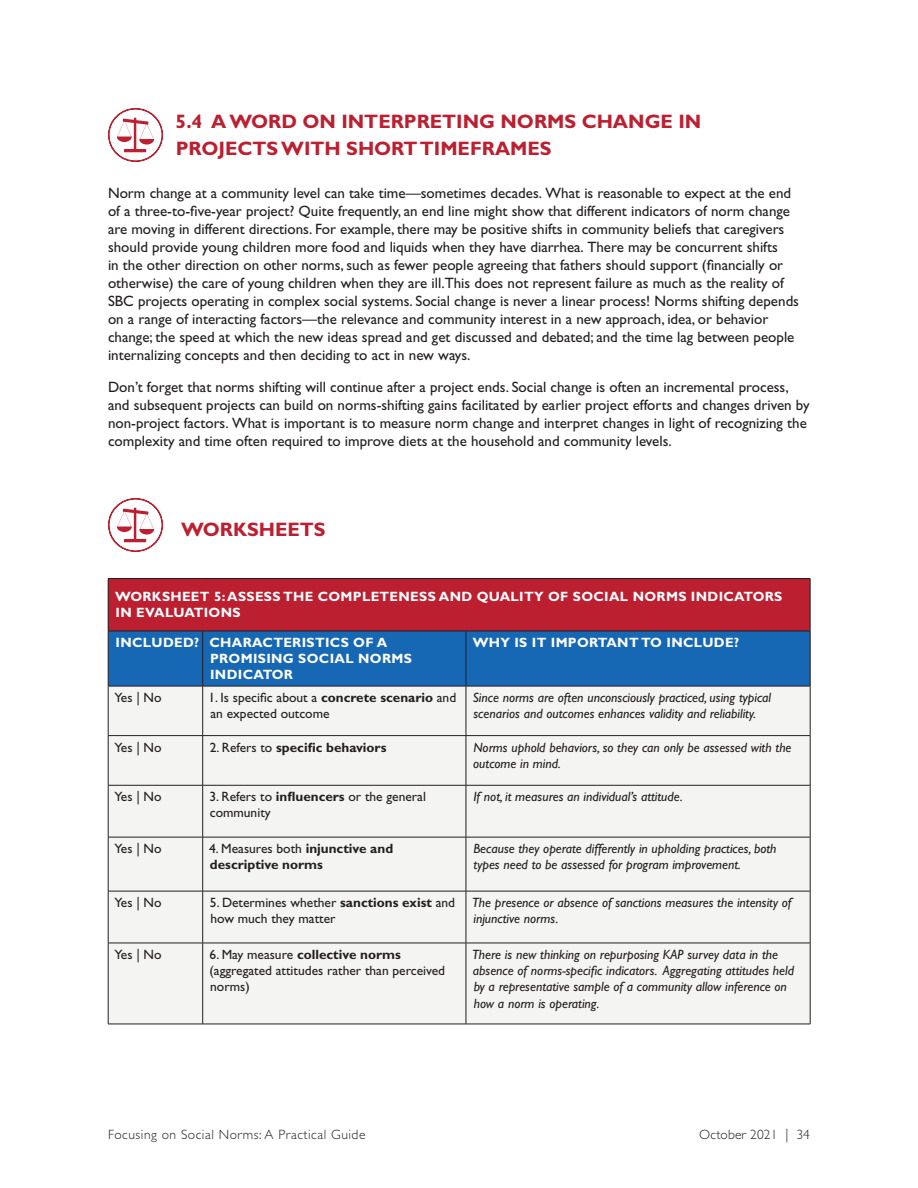
<style>
.page{position:relative;width:918px;height:1188px;background:#fff}
.page>*{position:absolute;margin:0;border:0;box-sizing:border-box;transform-origin:0 0}
._1_1_1_2__1_3_with_i{font:700 19.5px/27px "Gill Sans Std";color:#bc1f30}
.AN_-_Main_text{font:15px/18px "Gill Sans Std";color:#231f20}
.Table-Text{font:italic 13.5px/16.2px "Gill Sans Std";color:#231f20}
.Table-Text-2{font:13.5px/16.2px "Gill Sans Std";color:#231f20}
.Table-Head1{font:700 13.5px/16.2px "Gill Sans Std";letter-spacing:.025em;color:#fff}
.Table-Text-3{font:700 13.5px/16.2px "Gill Sans Std";color:#231f20}
.t1{font:300 13.5px "Gill Sans Std";letter-spacing:.04em;color:#231f20}
.t2{font:300 13.5px "Gill Sans Std";letter-spacing:.01em;color:#231f20}
.s1{font-weight:700}
.s2{font-weight:400}
</style>
<div class="page">
<svg style="left:108px;top:108px;width:56px;height:54px"></svg>
<svg style="left:108px;top:498px;width:56px;height:54px"></svg>
<div style="left:108px;top:579px;width:702px;height:52px;background:#bc1f30"></div>
<div style="left:109px;top:632px;width:701px;height:54px;background:#1768b4"></div>
<div style="left:109px;top:687px;width:701px;height:337px;background:#f4f4f2"></div>
<hr style="left:108px;top:686px;width:95px;height:1px;background:#231f20">
<hr style="left:203px;top:686px;width:263px;height:1px;background:#231f20">
<hr style="left:466px;top:686px;width:344px;height:1px;background:#231f20">
<hr style="left:108px;top:735px;width:95px;height:1px;background:#231f20">
<hr style="left:203px;top:735px;width:263px;height:1px;background:#231f20">
<hr style="left:466px;top:735px;width:344px;height:1px;background:#231f20">
<hr style="left:108px;top:785px;width:95px;height:1px;background:#231f20">
<hr style="left:203px;top:785px;width:263px;height:1px;background:#231f20">
<hr style="left:466px;top:785px;width:344px;height:1px;background:#231f20">
<hr style="left:108px;top:837px;width:95px;height:1px;background:#231f20">
<hr style="left:203px;top:837px;width:263px;height:1px;background:#231f20">
<hr style="left:466px;top:837px;width:344px;height:1px;background:#231f20">
<hr style="left:108px;top:891px;width:95px;height:1px;background:#231f20">
<hr style="left:203px;top:891px;width:263px;height:1px;background:#231f20">
<hr style="left:466px;top:891px;width:344px;height:1px;background:#231f20">
<hr style="left:108px;top:943px;width:95px;height:1px;background:#231f20">
<hr style="left:203px;top:943px;width:263px;height:1px;background:#231f20">
<hr style="left:466px;top:943px;width:344px;height:1px;background:#231f20">
<hr style="left:108px;top:631px;width:1px;height:55px;background:#231f20">
<hr style="left:202px;top:631px;width:1px;height:55px;background:#231f20">
<hr style="left:466px;top:631px;width:1px;height:55px;background:#231f20">
<hr style="left:810px;top:631px;width:1px;height:55px;background:#231f20">
<hr style="left:108px;top:686px;width:1px;height:49px;background:#231f20">
<hr style="left:202px;top:686px;width:1px;height:49px;background:#231f20">
<hr style="left:466px;top:686px;width:1px;height:49px;background:#231f20">
<hr style="left:810px;top:686px;width:1px;height:49px;background:#231f20">
<hr style="left:108px;top:736px;width:1px;height:49px;background:#231f20">
<hr style="left:202px;top:736px;width:1px;height:49px;background:#231f20">
<hr style="left:466px;top:736px;width:1px;height:49px;background:#231f20">
<hr style="left:810px;top:736px;width:1px;height:49px;background:#231f20">
<hr style="left:108px;top:785px;width:1px;height:52px;background:#231f20">
<hr style="left:202px;top:785px;width:1px;height:52px;background:#231f20">
<hr style="left:466px;top:785px;width:1px;height:52px;background:#231f20">
<hr style="left:810px;top:785px;width:1px;height:52px;background:#231f20">
<hr style="left:108px;top:837px;width:1px;height:54px;background:#231f20">
<hr style="left:202px;top:837px;width:1px;height:54px;background:#231f20">
<hr style="left:466px;top:837px;width:1px;height:54px;background:#231f20">
<hr style="left:810px;top:837px;width:1px;height:54px;background:#231f20">
<hr style="left:108px;top:891px;width:1px;height:52px;background:#231f20">
<hr style="left:202px;top:891px;width:1px;height:52px;background:#231f20">
<hr style="left:466px;top:891px;width:1px;height:52px;background:#231f20">
<hr style="left:810px;top:891px;width:1px;height:52px;background:#231f20">
<hr style="left:108px;top:943px;width:1px;height:81px;background:#231f20">
<hr style="left:202px;top:943px;width:1px;height:81px;background:#231f20">
<hr style="left:466px;top:943px;width:1px;height:81px;background:#231f20">
<hr style="left:810px;top:943px;width:1px;height:81px;background:#231f20">
<hr style="left:108px;top:1024px;width:95px;height:1px;background:#231f20">
<hr style="left:203px;top:1024px;width:263px;height:1px;background:#231f20">
<hr style="left:466px;top:1024px;width:344px;height:1px;background:#231f20">
<hr style="left:108px;top:578px;width:95px;height:1px;background:#231f20">
<hr style="left:108px;top:579px;width:1px;height:52px;background:#231f20">
<hr style="left:203px;top:578px;width:263px;height:1px;background:#231f20">
<hr style="left:466px;top:578px;width:344px;height:1px;background:#231f20">
<hr style="left:810px;top:579px;width:1px;height:52px;background:#231f20">
<hr style="left:108px;top:631px;width:95px;height:1px;background:#231f20">
<hr style="left:203px;top:631px;width:263px;height:1px;background:#231f20">
<hr style="left:466px;top:631px;width:344px;height:1px;background:#231f20">
<p class="_1_1_1_2__1_3_with_i" style="left:176px;top:108px;width:527px">5.4 A WORD ON INTERPRETING NORMS CHANGE IN<br>PROJECTS WITH SHORT TIMEFRAMES</p>
<p class="AN_-_Main_text" style="left:108px;top:184px;width:693px">Norm change at a community level can take time—sometimes decades. What is reasonable to expect at the end of a three-to-five-year project? Quite frequently, an end line might show that different indicators of norm change are moving in different directions. For example, there may be positive shifts in community beliefs that caregivers should provide young children more food and liquids when they have diarrhea. There may be concurrent shifts<br>in the other direction on other norms, such as fewer people agreeing that fathers should support (financially or otherwise) the care of young children when they are ill.This does not represent failure as much as the reality of SBC projects operating in complex social systems. Social change is never a linear process! Norms shifting depends on a range of interacting factors—the relevance and community interest in a new approach, idea, or behavior change; the speed at which the new ideas spread and get discussed and debated; and the time lag between people internalizing concepts and then deciding to act in new ways.</p>
<p class="AN_-_Main_text" style="left:108px;top:378px;width:703px">Don’t forget that norms shifting will continue after a project ends. Social change is often an incremental process, and subsequent projects can build on norms-shifting gains facilitated by earlier project efforts and changes driven by non-project factors. What is important is to measure norm change and interpret changes in light of recognizing the complexity and time often required to improve diets at the household and community levels.</p>
<p class="_1_1_1_2__1_3_with_i" style="left:181px;top:516px;width:146px">WORKSHEETS</p>
<p class="Table-Head1" style="left:115px;top:589px;width:669px">WORKSHEET 5: ASSESS THE COMPLETENESS AND QUALITY OF SOCIAL NORMS INDICATORS<br>IN EVALUATIONS</p>
<p class="Table-Head1" style="left:116px;top:634px;width:85px">INCLUDED?</p>
<p class="Table-Head1" style="left:210px;top:634px;width:204px">CHARACTERISTICS OF A<br>PROMISING SOCIAL NORMS<br>INDICATOR</p>
<p class="Table-Head1" style="left:473px;top:634px;width:268px">WHY IS IT IMPORTANT TO INCLUDE?</p>
<p class="Table-Text-2" style="left:115px;top:689px;width:49px">Yes | No</p>
<p class="Table-Text-2" style="left:208px;top:689px;width:249px">1. Is specific about a <span class="s1">concrete scenario</span> and an expected outcome</p>
<p class="Table-Text" style="left:473px;top:690px;width:300px">Since norms are often unconsciously practiced, using typical scenarios and outcomes enhances validity and reliability.</p>
<p class="Table-Text-2" style="left:115px;top:739px;width:49px">Yes | No</p>
<p class="Table-Text-3" style="left:210px;top:739px;width:178px"><span class="s2">2. Refers to</span> specific behaviors</p>
<p class="Table-Text" style="left:473px;top:739px;width:320px">Norms uphold behaviors, so they can only be assessed with the outcome in mind.</p>
<p class="Table-Text-2" style="left:115px;top:789px;width:49px">Yes | No</p>
<p class="Table-Text-2" style="left:210px;top:789px;width:218px">3. Refers to <span class="s1">influencers</span> or the general community</p>
<p class="Table-Text" style="left:473px;top:789px;width:211px">If not, it measures an individual’s attitude.</p>
<p class="Table-Text-2" style="left:115px;top:841px;width:49px">Yes | No</p>
<p class="Table-Text-3" style="left:209px;top:840px;width:186px"><span class="s2">4. Measures both</span> injunctive and descriptive norms</p>
<p class="Table-Text" style="left:473px;top:841px;width:305px">Because they operate differently in upholding practices, both types need to be assessed for program improvement.</p>
<p class="Table-Text-2" style="left:115px;top:895px;width:49px">Yes | No</p>
<p class="Table-Text-2" style="left:210px;top:895px;width:247px">5. Determines whether <span class="s1">sanctions exist</span> and how much they matter</p>
<p class="Table-Text" style="left:472px;top:895px;width:321px">The presence or absence of sanctions measures the intensity of injunctive norms.</p>
<p class="Table-Text-2" style="left:115px;top:946px;width:49px">Yes | No</p>
<p class="Table-Text-2" style="left:210px;top:946px;width:237px">6. May measure <span class="s1">collective norms </span>(aggregated attitudes rather than perceived norms)</p>
<p class="Table-Text" style="left:472px;top:946px;width:323px">There is new thinking on repurposing KAP survey data in the absence of norms-specific indicators. Aggregating attitudes held by a representative sample of a community allow inference on how a norm is operating.</p>
<p class="t1" style="left:108px;top:1126px;width:259px">Focusing on Social Norms: A Practical Guide</p>
<p class="t2" style="left:699px;top:1126px;width:112px">October 2021 | 34</p>
</div>
